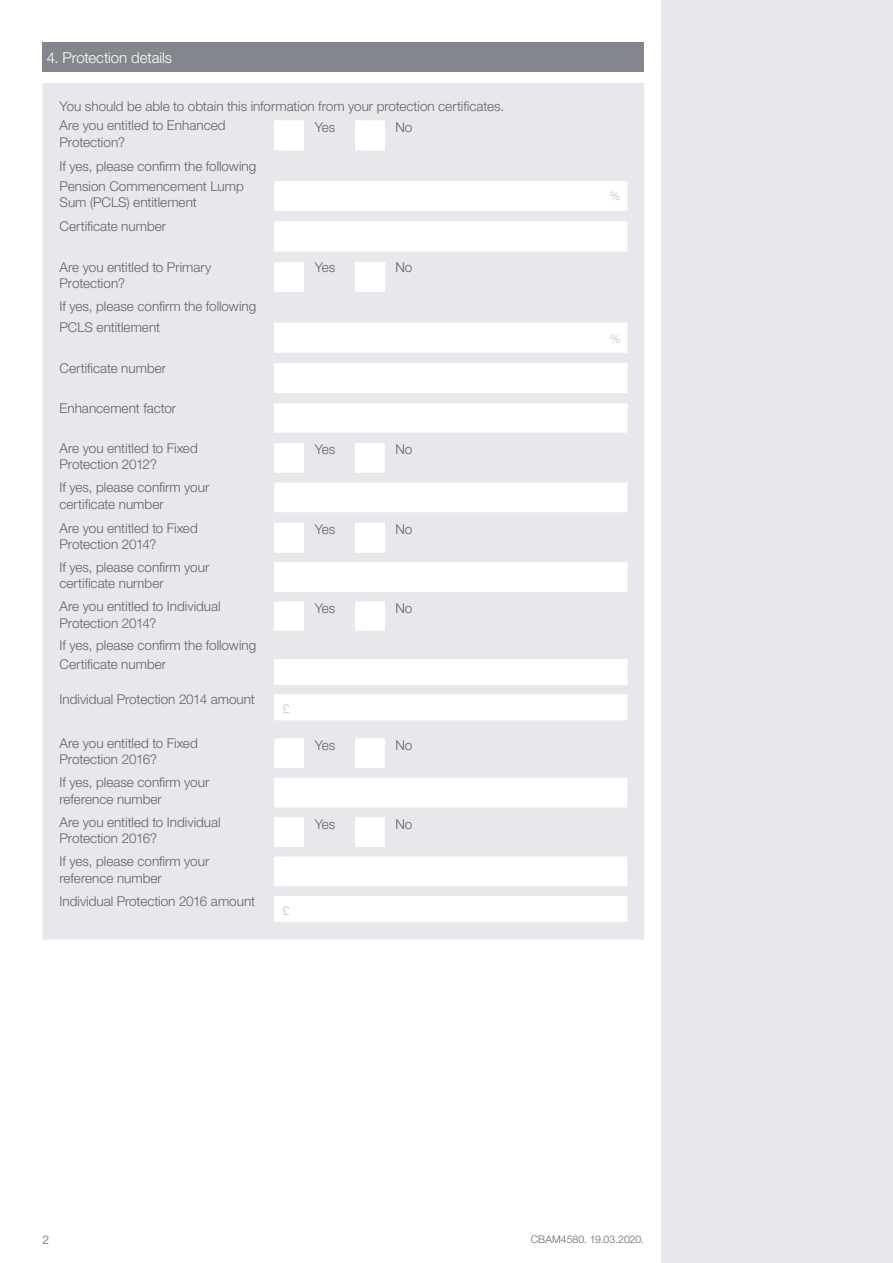
<style>
.page{position:relative;width:893px;height:1263px;background:#fff}
.page>*{position:absolute;margin:0;border:0;box-sizing:border-box;transform-origin:0 0}
.Section_head_white{font:300 15px "Helvetica Neue LT Pro";letter-spacing:-.005em;color:#fff}
.Bodytext{font:300 13.5px/16.5px "Helvetica Neue LT Pro";color:#636366}
.box{font:300 12px "Helvetica Neue LT Pro";color:#bcbdc0}
.t1{font:300 12px "Helvetica Neue LT Pro";color:#636366}
.t2{font:300 10.5px "Helvetica Neue LT Pro";color:#636366}
</style>
<div class="page">
<div style="left:661px;top:0;width:232px;height:1263px;background:#e7e8eb"></div>
<div style="left:43px;top:43px;width:601px;height:29px;background:#83868c"></div>
<div style="left:43px;top:83px;width:601px;height:509px;background:#e7e8eb"></div>
<svg style="left:274px;top:120px;width:353px;height:472px;fill:#e7e8eb"></svg>
<svg style="left:304px;top:404px;width:323px;height:28px"></svg>
<svg style="left:60px;top:443px;width:567px;height:69px"></svg>
<div style="left:43px;top:592px;width:601px;height:348px;background:#e7e8eb"></div>
<svg style="left:274px;top:602px;width:353px;height:319px;fill:#e7e8eb"></svg>
<svg style="left:60px;top:738px;width:567px;height:69px"></svg>
<svg style="left:60px;top:817px;width:567px;height:69px"></svg>
<p class="Section_head_white" style="left:47px;top:48px;width:127px">4. Protection details</p>
<p class="Bodytext" style="left:60px;top:98px;width:446px">You should be able to obtain this information from your protection certificates.</p>
<p class="Bodytext" style="left:60px;top:117px;width:168px">Are you entitled to Enhanced<br>Protection?</p>
<p class="Bodytext" style="left:315px;top:119px;width:22px">Yes</p>
<p class="Bodytext" style="left:395px;top:119px;width:19px">No</p>
<p class="Bodytext" style="left:60px;top:157px;width:198px">If yes, please confirm the following</p>
<p class="Bodytext" style="left:60px;top:177px;width:186px">Pension Commencement Lump<br>Sum (PCLS) entitlement</p>
<p class="box" style="left:610px;top:188px;width:12px">%</p>
<p class="Bodytext" style="left:60px;top:218px;width:108px">Certificate number</p>
<p class="Bodytext" style="left:60px;top:258px;width:153px">Are you entitled to Primary<br>Protection?</p>
<p class="Bodytext" style="left:315px;top:258px;width:22px">Yes</p>
<p class="Bodytext" style="left:395px;top:258px;width:19px">No</p>
<p class="Bodytext" style="left:60px;top:298px;width:198px">If yes, please confirm the following</p>
<p class="Bodytext" style="left:60px;top:319px;width:102px">PCLS entitlement</p>
<p class="box" style="left:610px;top:332px;width:12px">%</p>
<p class="Bodytext" style="left:60px;top:359px;width:108px">Certificate number</p>
<p class="Bodytext" style="left:60px;top:400px;width:118px">Enhancement factor</p>
<p class="Bodytext" style="left:60px;top:439px;width:140px">Are you entitled to Fixed<br>Protection 2012?</p>
<p class="Bodytext" style="left:315px;top:441px;width:22px">Yes</p>
<p class="Bodytext" style="left:395px;top:441px;width:19px">No</p>
<p class="Bodytext" style="left:60px;top:479px;width:151px">If yes, please confirm your certificate number</p>
<p class="Bodytext" style="left:60px;top:519px;width:140px">Are you entitled to Fixed<br>Protection 2014?</p>
<p class="Bodytext" style="left:315px;top:521px;width:22px">Yes</p>
<p class="Bodytext" style="left:395px;top:521px;width:19px">No</p>
<p class="Bodytext" style="left:60px;top:559px;width:151px">If yes, please confirm your certificate number</p>
<p class="Bodytext" style="left:60px;top:598px;width:163px">Are you entitled to Individual<br>Protection 2014?</p>
<p class="Bodytext" style="left:315px;top:599px;width:22px">Yes</p>
<p class="Bodytext" style="left:395px;top:599px;width:19px">No</p>
<p class="Bodytext" style="left:60px;top:636px;width:198px">If yes, please confirm the following</p>
<p class="Bodytext" style="left:60px;top:656px;width:108px">Certificate number</p>
<p class="Bodytext" style="left:60px;top:691px;width:197px">Individual Protection 2014 amount</p>
<p class="box" style="left:283px;top:701px;width:8px">£</p>
<p class="Bodytext" style="left:60px;top:735px;width:140px">Are you entitled to Fixed<br>Protection 2016?</p>
<p class="Bodytext" style="left:315px;top:736px;width:22px">Yes</p>
<p class="Bodytext" style="left:395px;top:736px;width:19px">No</p>
<p class="Bodytext" style="left:60px;top:774px;width:151px">If yes, please confirm your reference number</p>
<p class="Bodytext" style="left:60px;top:813px;width:163px">Are you entitled to Individual<br>Protection 2016?</p>
<p class="Bodytext" style="left:315px;top:815px;width:22px">Yes</p>
<p class="Bodytext" style="left:395px;top:815px;width:19px">No</p>
<p class="Bodytext" style="left:60px;top:853px;width:151px">If yes, please confirm your reference number</p>
<p class="Bodytext" style="left:60px;top:892px;width:197px">Individual Protection 2016 amount</p>
<p class="box" style="left:283px;top:903px;width:8px">£</p>
<p class="t1" style="left:43px;top:1232px;width:8px">2</p>
<p class="t2" style="left:531px;top:1233px;width:115px">CBAM4580. 19.03.2020.</p>
</div>
